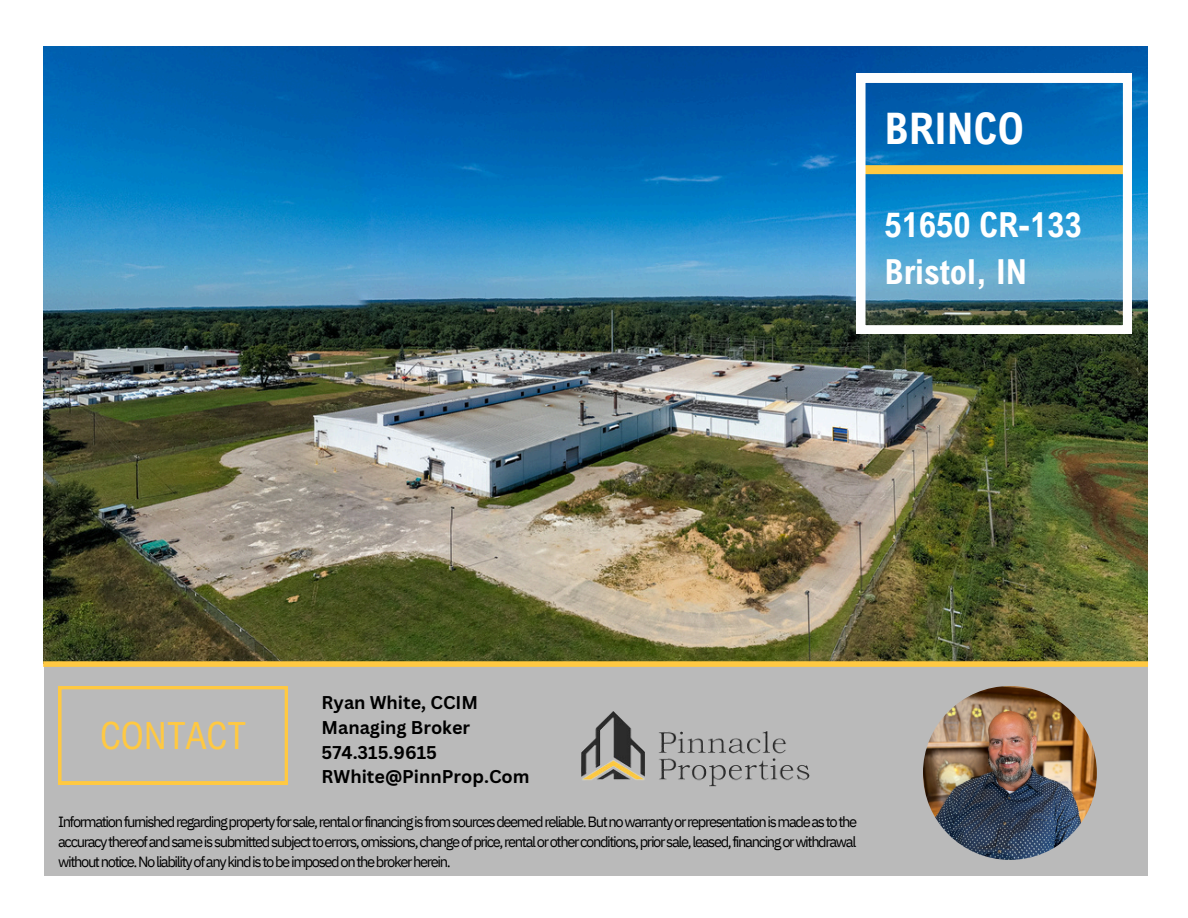
<style>
.page{position:relative;width:1188px;height:918px;background:#fff}
.page>*{position:absolute;margin:0;border:0;box-sizing:border-box;transform-origin:0 0}
.t1{font:700 43.5px "Arial Nova Cond";color:#fff}
.t2{font:37.5px "Arial Nova Cond";color:#ffc942}
.t3{font:700 34.5px/47.2px "Arial Nova Cond";color:#fff}
.t4{font:700 18px/24.8px "Canva Sans";color:#000}
.t5{font:14.7px/20.2px "IBM Plex Sans";letter-spacing:-.095em;color:#000;text-align:justify}
</style>
<div class="page">
<img style="left:44px;top:46px;width:1103px;height:615px">
<svg style="left:857px;top:74px;width:275px;height:260px"></svg>
<div style="left:44px;top:664px;width:1103px;height:212px;background:#bababa"></div>
<div style="left:43px;top:661px;width:1105px;height:6px;background:#ffc942"></div>
<svg style="left:58px;top:686px;width:230px;height:98px"></svg>
<img style="left:582px;top:711px;width:228px;height:76px">
<img style="left:923px;top:686px;width:174px;height:174px;border-radius:50%">
<h4 class="t1" style="left:884px;top:102px;width:141px">BRINCO</h4>
<p class="t3" style="left:884px;top:200px;width:199px">51650 CR-133<br>Bristol, IN</p>
<p class="t4" style="left:322px;top:690px;width:210px">Ryan White, CCIM<br>Managing Broker<br>574.315.9615<br>RWhite@PinnProp.Com</p>
<p class="t5" style="left:58px;top:811px;width:801px">Informationfurnishedregardingpropertyforsale,rentalorfinancingisfromsourcesdeemedreliable.Butnowarrantyorrepresentationismadeastothe accuracythereofandsameissubmittedsubjecttoerrors,omissions,changeofprice,rentalorotherconditions,priorsale,leased,financingorwithdrawal withoutnotice.Noliabilityofanykindistobeimposedonthebrokerherein.</p>
<h1 class="t2" style="left:100px;top:712px;width:148px">CONTACT</h1>
</div>
